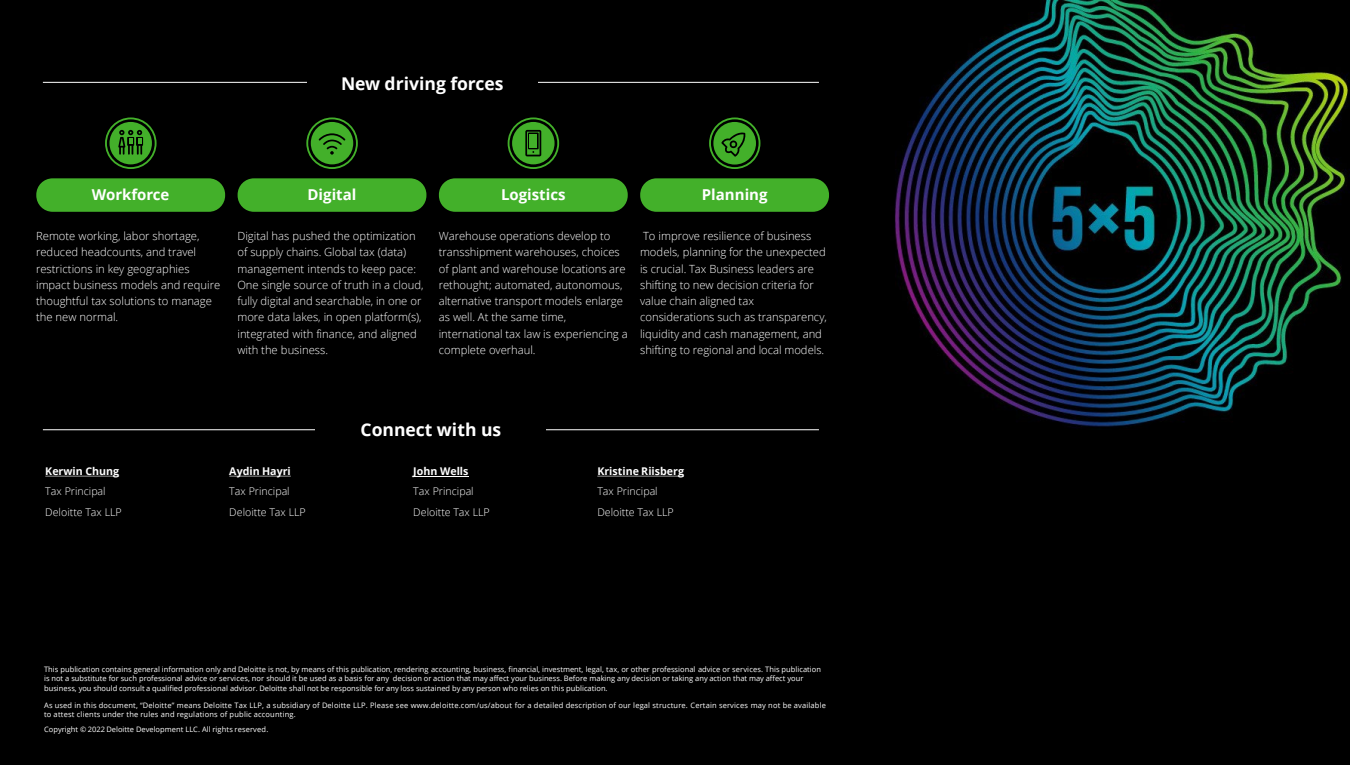
<style>
.page{position:relative;width:1350px;height:765px;background:#000}
.page>*{position:absolute;margin:0;border:0;box-sizing:border-box;transform-origin:0 0}
.t1{font:700 17.5px "Open Sans";color:#fff}
.t2{font:700 15px "Open Sans";color:#fff}
.t3{font:300 11.25px/16.2px "Open Sans";color:#fff}
.t4{font:300 10.62px "Open Sans";color:#fff}
.t5{font:700 10.62px "Open Sans";color:#fff}
.t6{font:7.5px/9.4px "Open Sans";letter-spacing:.005em;color:#fff}
.t7{font:7.5px/9px "Open Sans";letter-spacing:.025em;color:#fff}
</style>
<div class="page">
<hr style="left:43px;top:82px;width:776px;height:1px;background:#fff">
<svg style="left:45px;top:476px;width:74px;height:1px"></svg>
<img style="left:895px;top:0;width:455px;height:428px">
<div style="left:36px;top:178px;width:189px;height:34px;background:#43b02a;border-radius:16px"></div>
<div style="left:439px;top:178px;width:189px;height:34px;background:#43b02a;border-radius:16px"></div>
<div style="left:238px;top:178px;width:188px;height:34px;background:#43b02a;border-radius:16px"></div>
<div style="left:640px;top:178px;width:189px;height:34px;background:#43b02a;border-radius:16px"></div>
<div style="left:307px;top:66px;width:230px;height:36px;background:#000"></div>
<svg style="left:110px;top:122px;width:42px;height:42px"></svg>
<svg style="left:311px;top:122px;width:42px;height:42px;background:#348920"></svg>
<svg style="left:512px;top:122px;width:43px;height:42px"></svg>
<svg style="left:713px;top:122px;width:43px;height:43px"></svg>
<div style="left:105px;top:117px;width:52px;height:52px;border:2px solid #43b02a;border-radius:50%"></div>
<div style="left:306px;top:117px;width:52px;height:52px;border:2px solid #43b02a;border-radius:50%"></div>
<div style="left:508px;top:117px;width:51px;height:52px;border:2px solid #43b02a;border-radius:50%"></div>
<div style="left:709px;top:117px;width:51px;height:52px;border:2px solid #43b02a;border-radius:50%"></div>
<hr style="left:43px;top:429px;width:776px;height:1px;background:#fff">
<div style="left:316px;top:412px;width:230px;height:36px;background:#000"></div>
<svg style="left:229px;top:476px;width:62px;height:1px"></svg>
<hr style="left:413px;top:476px;width:56px;height:1px;background:#fff">
<svg style="left:597px;top:476px;width:87px;height:1px"></svg>
<p class="t1" style="left:341px;top:71px;width:164px">New driving forces</p>
<p class="t2" style="left:92px;top:184px;width:79px">Workforce</p>
<p class="t2" style="left:308px;top:184px;width:50px">Digital</p>
<p class="t2" style="left:501px;top:184px;width:66px">Logistics</p>
<p class="t2" style="left:702px;top:184px;width:67px">Planning</p>
<p class="t3" style="left:36px;top:228px;width:186px">Remote working, labor shortage, reduced headcounts, and travel restrictions in key geographies impact business models and require thoughtful tax solutions to manage the new normal.</p>
<p class="t3" style="left:237px;top:228px;width:188px">Digital has pushed the optimization of supply chains. Global tax (data) management intends to keep pace:<br>One single source of truth in a cloud, fully digital and searchable, in one or more data lakes, in open platform(s), integrated with finance, and aligned with the business.</p>
<p class="t3" style="left:439px;top:228px;width:191px">Warehouse operations develop to transshipment warehouses, choices of plant and warehouse locations are rethought; automated, autonomous, alternative transport models enlarge as well. At the same time, international tax law is experiencing a complete overhaul.</p>
<p class="t3" style="left:640px;top:228px;width:188px">To improve resilience of business models, planning for the unexpected is crucial. Tax Business leaders are shifting to new decision criteria for value chain aligned tax considerations such as transparency, liquidity and cash management, and shifting to regional and local models.</p>
<p class="t5" style="left:45px;top:464px;width:75px">Kerwin Chung</p>
<p class="t4" style="left:45px;top:484px;width:62px">Tax Principal</p>
<p class="t4" style="left:45px;top:504px;width:78px">Deloitte Tax LLP</p>
<p class="t5" style="left:229px;top:464px;width:63px">Aydin Hayri</p>
<p class="t4" style="left:229px;top:484px;width:62px">Tax Principal</p>
<p class="t4" style="left:229px;top:504px;width:78px">Deloitte Tax LLP</p>
<p class="t1" style="left:360px;top:417px;width:142px">Connect with us</p>
<p class="t5" style="left:413px;top:464px;width:57px">John Wells</p>
<p class="t4" style="left:413px;top:484px;width:62px">Tax Principal</p>
<p class="t4" style="left:413px;top:504px;width:78px">Deloitte Tax LLP</p>
<p class="t5" style="left:597px;top:464px;width:88px">Kristine Riisberg</p>
<p class="t4" style="left:597px;top:484px;width:62px">Tax Principal</p>
<p class="t4" style="left:597px;top:504px;width:78px">Deloitte Tax LLP</p>
<p class="t6" style="left:44px;top:664px;width:778px">This publication contains general information only and Deloitte is not, by means of this publication, rendering accounting, business, financial, investment, legal, tax, or other professional advice or services. This publication is not a substitute for such professional advice or services, nor should it be used as a basis for any decision or action that may affect your business. Before making any decision or taking any action that may affect your business, you should consult a qualified professional advisor. Deloitte shall not be responsible for any loss sustained by any person who relies on this publication.</p>
<p class="t7" style="left:44px;top:700px;width:783px">As used in this document, “Deloitte” means Deloitte Tax LLP, a subsidiary of Deloitte LLP. Please see www.deloitte.com/us/about for a detailed description of our legal structure. Certain services may not be available to attest clients under the rules and regulations of public accounting.</p>
<p class="t6" style="left:44px;top:724px;width:226px">Copyright © 2022 Deloitte Development LLC. All rights reserved.</p>
</div>
